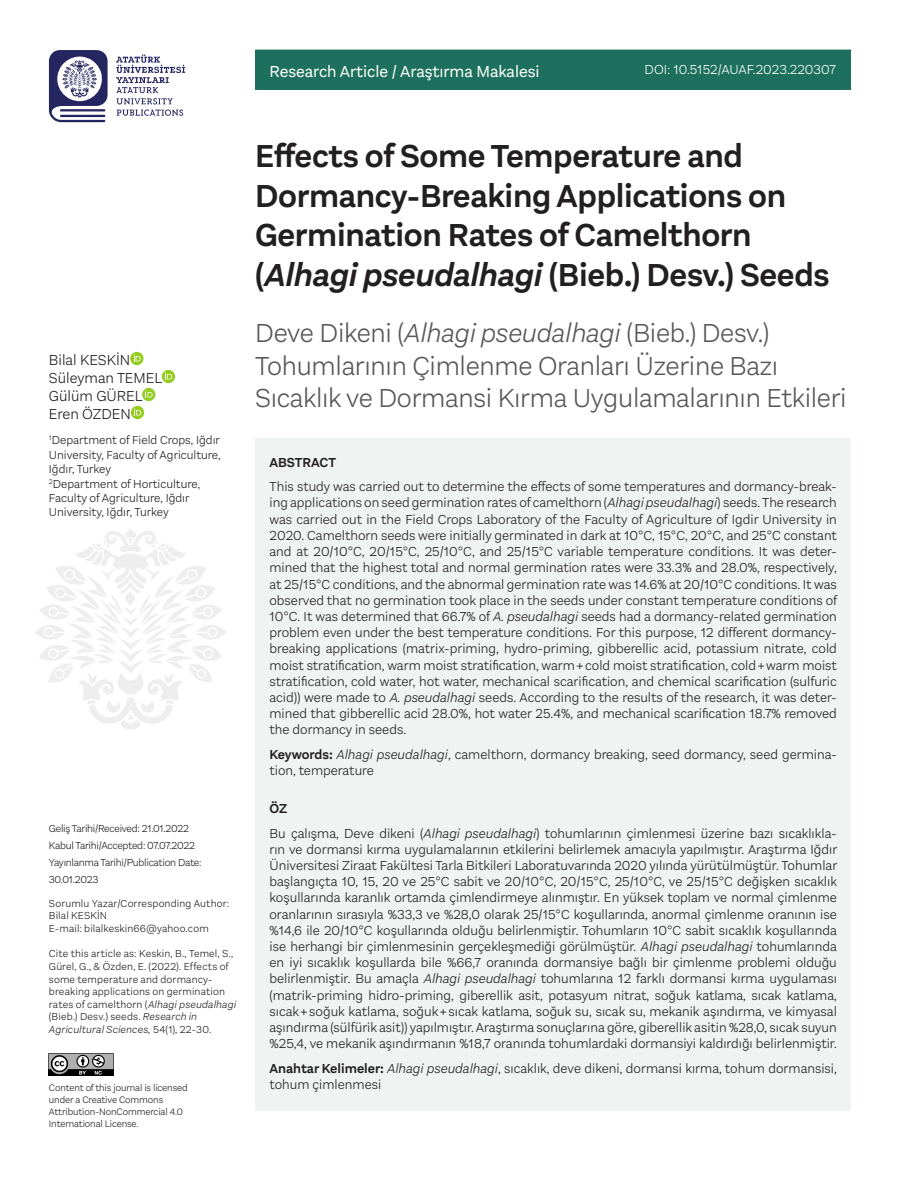
<style>
.page{position:relative;width:915px;height:1191px;background:#fff}
.page>*{position:absolute;margin:0;border:0;box-sizing:border-box;transform-origin:0 0}
.t1{font:600 33px/39.6px "Aestetico";letter-spacing:-.01em;color:#231f20}
.t2{font:300 27px/32.4px "Aestetico";letter-spacing:-.01em;color:#57585a}
.t3{font:16.5px "Aestetico";color:#fff}
.t4{font:300 15px/18px "Aestetico";color:#231f20}
.t5{font:300 13.5px/16.2px "Aestetico";color:#231f20}
.t6{font:300 13.5px "Aestetico";color:#fff}
.t7{font:600 13.5px "Aestetico";color:#231f20}
.t8{font:300 12px/14.4px "Aestetico";color:#231f20}
.t9{font:300 10.5px/12.6px "Aestetico";letter-spacing:.015em;color:#231f20}
.t10{font:300 10.5px/16.8px "Aestetico";letter-spacing:-.025em;color:#231f20}
.t11{font:300 9.75px/12px "Aestetico";letter-spacing:-.01em;color:#231f20}
.s1{font-style:italic}
.s2{font-family:"Helvetica Neue"}
.s3{font-weight:600}
</style>
<div class="page">
<svg style="left:35px;top:529px;width:191px;height:201px"></svg>
<svg style="left:116px;top:54px;width:69px;height:62px"></svg>
<svg style="left:49px;top:50px;width:58px;height:72px"></svg>
<div style="left:255px;top:50px;width:595px;height:39px;background:#1d705d"></div>
<div style="left:255px;top:438px;width:595px;height:48px;background:#eff3f2"></div>
<div style="left:255px;top:464px;width:595px;height:282px;background:#eff3f2"></div>
<div style="left:255px;top:732px;width:595px;height:64px;background:#eff3f2"></div>
<div style="left:255px;top:784px;width:595px;height:48px;background:#eff3f2"></div>
<div style="left:255px;top:811px;width:595px;height:249px;background:#eff3f2"></div>
<div style="left:255px;top:1046px;width:595px;height:64px;background:#eff3f2"></div>
<svg style="left:130px;top:352px;width:13px;height:13px"></svg>
<svg style="left:133px;top:354px;width:8px;height:7px"></svg>
<svg style="left:162px;top:370px;width:13px;height:13px"></svg>
<svg style="left:165px;top:372px;width:7px;height:7px"></svg>
<svg style="left:142px;top:388px;width:13px;height:13px"></svg>
<svg style="left:145px;top:390px;width:7px;height:7px"></svg>
<svg style="left:131px;top:406px;width:13px;height:13px"></svg>
<svg style="left:134px;top:408px;width:7px;height:7px"></svg>
<img style="left:49px;top:1053px;width:65px;height:22px">
<p class="t3" style="left:269px;top:62px;width:271px">Research Article / Araştırma Makalesi</p>
<p class="t6" style="left:644px;top:62px;width:193px">DOI: 10.5152/AUAF.2023.220307</p>
<p class="t4" style="left:49px;top:351px;width:115px">Bilal KESKİN<br>Süleyman TEMEL<br>Gülüm GÜREL<br>Eren ÖZDEN</p>
<p class="t8" style="left:49px;top:433px;width:173px"><sup>1</sup>Department of Field Crops, Iğdır<br>University, Faculty of Agriculture,<br>Iğdır, Turkey<br><sup>2</sup>Department of Horticulture,<br>Faculty of Agriculture, Iğdır<br>University, Iğdır, Turkey</p>
<p class="t10" style="left:49px;top:820px;width:154px">Geliş Tarihi/Received: 21.01.2022<br>Kabul Tarihi/Accepted: 07.07.2022<br>Yayınlanma Tarihi/Publication Date:<br>30.01.2023</p>
<p class="t9" style="left:49px;top:896px;width:182px">Sorumlu Yazar/Corresponding Author:<br>Bilal KESKİN<br>E-mail: bilalkeskin66@yahoo.com</p>
<p class="t9" style="left:49px;top:947px;width:189px">Cite this article as: Keskin, B., Temel, S., Gürel, G., &amp; Özden, E. (2022). Effects of some temperature and dormancy&shy;breaking applications on germination rates of camelthorn (<span class="s1">Alhagi pseudalhagi </span>(Bieb.) Desv.) seeds. <span class="s1">Research in Agricultural Sciences,</span> 54(1), 22-30.</p>
<p class="t11" style="left:49px;top:1081px;width:140px">Content of this journal is licensed under a Creative Commons<br>Attribution-NonCommercial 4.0<br>International License.</p>
<h1 class="t1" style="left:255px;top:137px;width:575px">Effects of Some Temperature and Dormancy-Breaking Applications on Germination Rates of Camelthorn (<span class="s1">Alhagi pseudalhagi</span> (Bieb.) Desv.) Seeds</h1>
<h2 class="t2" style="left:255px;top:317px;width:592px">Deve Dikeni (<span class="s1">Alhagi pseudalhagi</span> (Bieb.) Desv.)<br>Tohumlarının Çimlenme Oranları Üzerine Bazı<br>Sıcaklık ve Dormansi Kırma Uygulamalarının Etkileri</h2>
<p class="t7" style="left:269px;top:454px;width:68px">ABSTRACT</p>
<p class="t5" style="left:269px;top:478px;width:569px;text-align:justify">This study was carried out to determine the effects of some temperatures and dormancy-break&shy;ing applications on seed germination rates of camelthorn (<span class="s1">Alhagi pseudalhagi</span>) seeds. The research was carried out in the Field Crops Laboratory of the Faculty of Agriculture of Igdir University in 2020. Camelthorn seeds were initially germinated in dark at 10<span class="s2">°</span>C, 15<span class="s2">°</span>C, 20<span class="s2">°</span>C, and 25<span class="s2">°</span>C constant and at 20/10<span class="s2">°</span>C, 20/15<span class="s2">°</span>C, 25/10<span class="s2">°</span>C, and 25/15<span class="s2">°</span>C variable temperature conditions. It was deter&shy;mined that the highest total and normal germination rates were 33.3% and 28.0%, respectively, at 25/15<span class="s2">°</span>C conditions, and the abnormal germination rate was 14.6% at 20/10<span class="s2">°</span>C conditions. It was observed that no germination took place in the seeds under constant temperature conditions of 10<span class="s2">°</span>C. It was determined that 66.7% of <span class="s1">A. pseudalhagi</span> seeds had a dormancy-related germination problem even under the best temperature conditions. For this purpose, 12 different dormancy&shy;breaking applications (matrix-priming, hydro-priming, gibberellic acid, potassium nitrate, cold moist stratification, warm moist stratification, warm+cold moist stratification, cold+warm moist stratification, cold water, hot water, mechanical scarification, and chemical scarification (sulfuric acid)) were made to <span class="s1">A. pseudalhagi</span> seeds. According to the results of the research, it was deter&shy;mined that gibberellic acid 28.0%, hot water 25.4%, and mechanical scarification 18.7% removed the dormancy in seeds.</p>
<p class="t5" style="left:269px;top:746px;width:568px"><span class="s3">Keywords:</span> <span class="s1">Alhagi pseudalhagi</span>, camelthorn, dormancy breaking, seed dormancy, seed germina&shy;tion, temperature</p>
<p class="t5" style="left:269px;top:796px;width:568px;line-height:24.8px"><span class="s3">ÖZ<br></span>Bu çalışma, Deve dikeni (<span class="s1">Alhagi pseudalhagi</span>) tohumlarının çimlenmesi üzerine bazı sıcaklıkla-</p>
<p class="t5" style="left:269px;top:841px;width:569px;text-align:justify">rın ve dormansi kırma uygulamalarının etkilerini belirlemek amacıyla yapılmıştır. Araştırma Iğdır Üniversitesi Ziraat Fakültesi Tarla Bitkileri Laboratuvarında 2020 yılında yürütülmüştür. Tohumlar başlangıçta 10, 15, 20 ve 25<span class="s2">°</span>C sabit ve 20/10<span class="s2">°</span>C, 20/15<span class="s2">°</span>C, 25/10<span class="s2">°</span>C, ve 25/15<span class="s2">°</span>C değişken sıcaklık koşullarında karanlık ortamda çimlendirmeye alınmıştır. En yüksek toplam ve normal çimlenme oranlarının sırasıyla %33,3 ve %28,0 olarak 25/15<span class="s2">°</span>C koşullarında, anormal çimlenme oranının ise %14,6 ile 20/10<span class="s2">°</span>C koşullarında olduğu belirlenmiştir. Tohumların 10<span class="s2">°</span>C sabit sıcaklık koşullarında ise herhangi bir çimlenmesinin gerçekleşmediği görülmüştür. <span class="s1">Alhagi pseudalhagi</span> tohumlarında en iyi sıcaklık koşullarda bile %66,7 oranında dormansiye bağlı bir çimlenme problemi olduğu belirlenmiştir. Bu amaçla <span class="s1">Alhagi pseudalhagi</span> tohumlarına 12 farklı dormansi kırma uygulaması (matrik-priming hidro-priming, giberellik asit, potasyum nitrat, soğuk katlama, sıcak katlama, sıcak+soğuk katlama, soğuk+sıcak katlama, soğuk su, sıcak su, mekanik aşındırma, ve kimyasal aşındırma (sülfürik asit)) yapılmıştır. Araştırma sonuçlarına göre, giberellik asitin %28,0, sıcak suyun %25,4, ve mekanik aşındırmanın %18,7 oranında tohumlardaki dormansiyi kaldırdığı belirlenmiştir.</p>
<p class="t5" style="left:269px;top:1060px;width:568px"><span class="s3">Anahtar Kelimeler:</span> <span class="s1">Alhagi pseudalhagi</span>, sıcaklık, deve dikeni, dormansi kırma, tohum dormansisi, tohum çimlenmesi</p>
</div>
